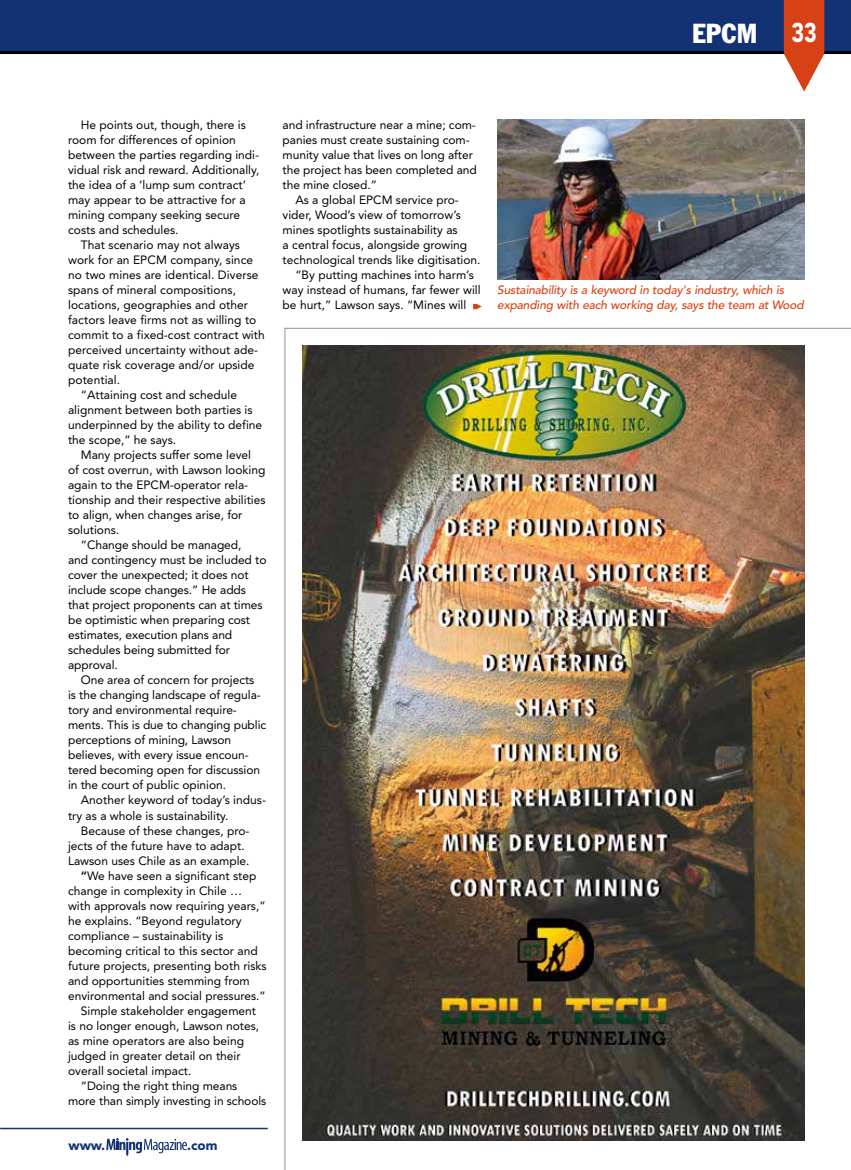
<style>
.page{position:relative;width:851px;height:1170px;background:#fff}
.page>*{position:absolute;margin:0;border:0;box-sizing:border-box;transform-origin:0 0}
.t1{font:condensed 27px "Franklin Gothic BT";color:#fff}
.t2{font:900 27px "Avenir";color:#fff;scale:.8 1}
.t3{font:900 13.5px "Avenir";color:#123274}
.t4{font:12px/15px "Avenir";color:#000}
.t5{font:italic 500 12px/15px "Avenir";letter-spacing:-.015em;color:#d74116}
.s1{font-weight:800}
</style>
<div class="page">
<div style="left:0;top:0;width:850px;height:54px;background:#123274"></div>
<hr style="left:0;top:51px;width:850px;height:3px;background:#000">
<svg style="left:783px;top:0;width:41px;height:92px"></svg>
<svg style="left:106px;top:1138px;width:81px;height:18px"></svg>
<hr style="left:0;top:0;width:1px;height:54px;background:#123274">
<hr style="left:0;top:1127px;width:268px;height:2px;background:#123274">
<hr style="left:284px;top:328px;width:566px;height:1px;background:#9d9d9c">
<hr style="left:284px;top:328px;width:1px;height:841px;background:#9d9d9c">
<img style="left:497px;top:120px;width:307px;height:159px">
<img style="left:302px;top:345px;width:502px;height:795px">
<svg style="left:473px;top:304px;width:8px;height:5px"></svg>
<h1 class="t1" style="left:692px;top:15px;width:67px">EPCM</h1>
<h1 class="t2" style="left:791px;top:17px;width:33px">33</h1>
<p class="t4" style="left:81px;top:117px;width:167px">He points out, though, there is</p>
<p class="t4" style="left:68px;top:132px;width:169px">room for differences of opinion</p>
<p class="t4" style="left:68px;top:147px;width:192px">between the parties regarding indi-</p>
<p class="t4" style="left:68px;top:162px;width:193px">vidual risk and reward. Additionally,</p>
<p class="t4" style="left:68px;top:177px;width:179px">the idea of a ‘lump sum contract’</p>
<p class="t4" style="left:68px;top:192px;width:179px">may appear to be attractive for a</p>
<p class="t4" style="left:68px;top:207px;width:174px">mining company seeking secure</p>
<p class="t4" style="left:68px;top:222px;width:112px">costs and schedules.</p>
<p class="t4" style="left:81px;top:237px;width:161px">That scenario may not always</p>
<p class="t4" style="left:68px;top:252px;width:187px">work for an EPCM company, since</p>
<p class="t4" style="left:68px;top:267px;width:192px">no two mines are identical. Diverse</p>
<p class="t4" style="left:68px;top:282px;width:169px">spans of mineral compositions,</p>
<p class="t4" style="left:68px;top:297px;width:181px">locations, geographies and other</p>
<p class="t4" style="left:68px;top:312px;width:190px">factors leave firms not as willing to</p>
<p class="t4" style="left:68px;top:327px;width:198px">commit to a fixed-cost contract with</p>
<p class="t4" style="left:68px;top:342px;width:192px">perceived uncertainty without ade-</p>
<p class="t4" style="left:68px;top:357px;width:188px">quate risk coverage and/or upside</p>
<p class="t4" style="left:68px;top:372px;width:54px">potential.</p>
<p class="t4" style="left:81px;top:387px;width:158px">“Attaining cost and schedule</p>
<p class="t4" style="left:68px;top:402px;width:186px">alignment between both parties is</p>
<p class="t4" style="left:68px;top:417px;width:196px">underpinned by the ability to define</p>
<p class="t4" style="left:68px;top:432px;width:110px">the scope,” he says.</p>
<p class="t4" style="left:81px;top:447px;width:172px">Many projects suffer some level</p>
<p class="t4" style="left:68px;top:462px;width:199px">of cost overrun, with Lawson looking</p>
<p class="t4" style="left:68px;top:477px;width:182px">again to the EPCM-operator rela-</p>
<p class="t4" style="left:68px;top:492px;width:199px">tionship and their respective abilities</p>
<p class="t4" style="left:68px;top:507px;width:176px">to align, when changes arise, for</p>
<p class="t4" style="left:68px;top:522px;width:53px">solutions.</p>
<p class="t4" style="left:81px;top:537px;width:162px">“Change should be managed,</p>
<p class="t4" style="left:68px;top:552px;width:200px">and contingency must be included to</p>
<p class="t4" style="left:68px;top:567px;width:182px">cover the unexpected; it does not</p>
<p class="t4" style="left:68px;top:582px;width:179px">include scope changes.” He adds</p>
<p class="t4" style="left:68px;top:597px;width:196px">that project proponents can at times</p>
<p class="t4" style="left:68px;top:612px;width:183px">be optimistic when preparing cost</p>
<p class="t4" style="left:68px;top:627px;width:166px">estimates, execution plans and</p>
<p class="t4" style="left:68px;top:642px;width:163px">schedules being submitted for</p>
<p class="t4" style="left:68px;top:657px;width:51px">approval.</p>
<p class="t4" style="left:81px;top:672px;width:175px">One area of concern for projects</p>
<p class="t4" style="left:68px;top:687px;width:194px">is the changing landscape of regula-</p>
<p class="t4" style="left:68px;top:702px;width:170px">tory and environmental require-</p>
<p class="t4" style="left:68px;top:717px;width:200px">ments. This is due to changing public</p>
<p class="t4" style="left:68px;top:732px;width:165px">perceptions of mining, Lawson</p>
<p class="t4" style="left:68px;top:747px;width:182px">believes, with every issue encoun-</p>
<p class="t4" style="left:68px;top:762px;width:193px">tered becoming open for discussion</p>
<p class="t4" style="left:68px;top:777px;width:159px">in the court of public opinion.</p>
<p class="t4" style="left:81px;top:792px;width:187px">Another keyword of today’s indus-</p>
<p class="t4" style="left:68px;top:807px;width:162px">try as a whole is sustainability.</p>
<p class="t4" style="left:81px;top:822px;width:170px">Because of these changes, pro-</p>
<p class="t4" style="left:68px;top:837px;width:178px">jects of the future have to adapt.</p>
<p class="t4" style="left:68px;top:852px;width:183px">Lawson uses Chile as an example.</p>
<p class="t4" style="left:81px;top:867px;width:177px"><span class="s1">“</span>We have seen a significant step</p>
<p class="t4" style="left:68px;top:882px;width:175px">change in complexity in Chile …</p>
<p class="t4" style="left:68px;top:897px;width:199px">with approvals now requiring years,”</p>
<p class="t4" style="left:68px;top:912px;width:175px">he explains. “Beyond regulatory</p>
<p class="t4" style="left:68px;top:927px;width:157px">compliance – sustainability is</p>
<p class="t4" style="left:68px;top:942px;width:191px">becoming critical to this sector and</p>
<p class="t4" style="left:68px;top:957px;width:200px">future projects, presenting both risks</p>
<p class="t4" style="left:68px;top:972px;width:183px">and opportunities stemming from</p>
<p class="t4" style="left:68px;top:987px;width:199px">environmental and social pressures.”</p>
<p class="t4" style="left:81px;top:1002px;width:177px">Simple stakeholder engagement</p>
<p class="t4" style="left:68px;top:1017px;width:193px">is no longer enough, Lawson notes,</p>
<p class="t4" style="left:68px;top:1032px;width:177px">as mine operators are also being</p>
<p class="t4" style="left:68px;top:1047px;width:174px">judged in greater detail on their</p>
<p class="t4" style="left:68px;top:1062px;width:125px">overall societal impact.</p>
<p class="t4" style="left:81px;top:1077px;width:158px">“Doing the right thing means</p>
<p class="t4" style="left:68px;top:1092px;width:200px">more than simply investing in schools</p>
<p class="t3" style="left:68px;top:1137px;width:38px">www.</p>
<p class="t3" style="left:187px;top:1137px;width:32px">.com</p>
<p class="t4" style="left:282px;top:117px;width:196px">and infrastructure near a mine; com&shy;panies must create sustaining com&shy;munity value that lives on long after the project has been completed and the mine closed.”</p>
<p class="t4" style="left:295px;top:192px;width:165px">As a global EPCM service pro-</p>
<p class="t4" style="left:282px;top:207px;width:180px">vider, Wood’s view of tomorrow’s</p>
<p class="t4" style="left:282px;top:222px;width:176px">mines spotlights sustainability as</p>
<p class="t4" style="left:282px;top:237px;width:186px">a central focus, alongside growing</p>
<p class="t4" style="left:282px;top:252px;width:199px">technological trends like digitisation.</p>
<p class="t4" style="left:295px;top:267px;width:180px">“By putting machines into harm’s</p>
<p class="t4" style="left:282px;top:282px;width:199px">way instead of humans, far fewer will</p>
<p class="t4" style="left:282px;top:297px;width:185px">be hurt,” Lawson says. “Mines will</p>
<p class="t5" style="left:497px;top:283px;width:308px">Sustainability is a keyword in today's industry, which is expanding with each working day, says the team at Wood</p>
</div>
